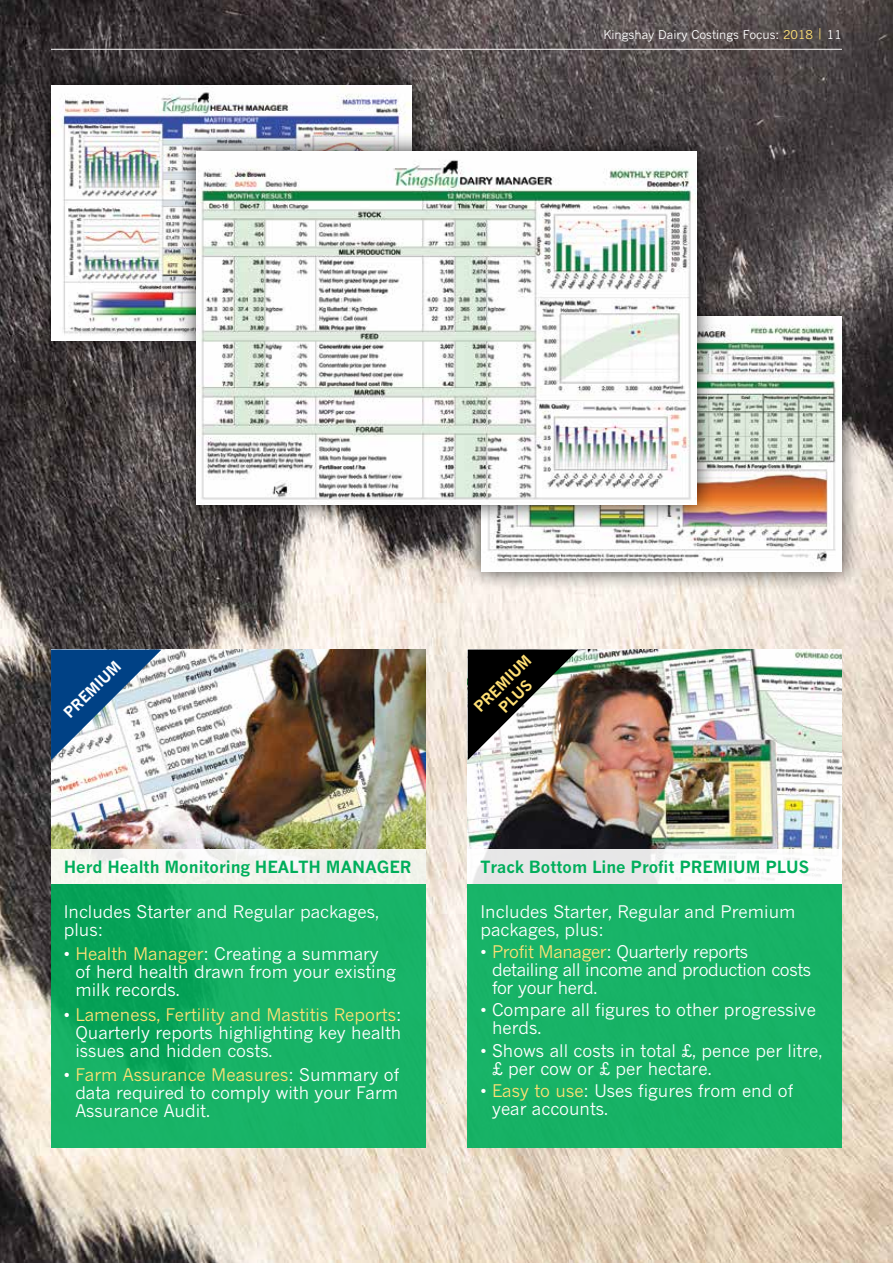
<style>
.page{position:relative;width:893px;height:1263px;background:#fff}
.page>*{position:absolute;margin:0;border:0;box-sizing:border-box;transform-origin:0 0}
.t1{font:17.25px/18px "News Gothic MT Std";color:#fff}
.t2{font:17.25px/18px "News Gothic MT Std";letter-spacing:-.02em;color:#fff}
.t3{font:700 16.5px "News Gothic MT Std";color:#00ae5b}
.t4{font:700 15px/18px "News Gothic MT Std";color:#ffe075;text-align:center}
.t5{font:700 15px "News Gothic MT Std";color:#fff}
.t6{font:12px "News Gothic MT Std";color:#fff}
.s1{color:#ffe075}
</style>
<div class="page">
<img style="left:0;top:0;width:893px;height:1263px">
<div style="left:51px;top:724px;width:374px;height:423px;background:linear-gradient(to right,#0ca75c,#1bb76a)"></div>
<div style="left:468px;top:724px;width:374px;height:423px;background:#18b266"></div>
<img style="left:51px;top:649px;width:374px;height:200px">
<img style="left:468px;top:649px;width:374px;height:200px">
<div style="left:51px;top:849px;width:374px;height:34px;background:linear-gradient(to right,#f7f7f2,#f0f1ec)"></div>
<div style="left:468px;top:849px;width:374px;height:34px;background:linear-gradient(to right,#e4e3e4,#fff)"></div>
<svg style="left:51px;top:649px;width:111px;height:111px"></svg>
<svg style="left:468px;top:649px;width:110px;height:111px;background:#5f5d59"></svg>
<div style="left:461px;top:296px;width:400px;height:295px;background:#000;opacity:.8"></div>
<img style="left:481px;top:316px;width:361px;height:255px">
<div style="left:31px;top:65px;width:400px;height:295px;background:#000;opacity:.8"></div>
<img style="left:51px;top:85px;width:361px;height:255px">
<div style="left:177px;top:132px;width:539px;height:392px;background:#000;opacity:.8"></div>
<img style="left:197px;top:152px;width:499px;height:353px">
<hr style="left:51px;top:49px;width:791px;height:1px;background:#fff">
<p class="t6" style="left:604px;top:27px;width:240px">Kingshay Dairy Costings Focus: <span class="s1">2018 |</span> 11</p>
<p class="t5" style="left:60px;top:709px;width:75px;rotate:-45deg">PREMIUM</p>
<p class="t4" style="left:470px;top:703px;width:75px;rotate:-45deg">PREMIUM<br>PLUS</p>
<p class="t3" style="left:64px;top:857px;width:349px">Herd Health Monitoring HEALTH MANAGER</p>
<p class="t3" style="left:480px;top:857px;width:330px">Track Bottom Line Profit PREMIUM PLUS</p>
<p class="t1" style="left:64px;top:902px;width:316px">Includes Starter and Regular packages, plus:</p>
<p class="t1" style="left:75px;top:945px;width:322px;text-indent:-12px">• <span class="s1">Health Manager</span>: Creating a summary of herd health drawn from your existing milk records.</p>
<p class="t1" style="left:75px;top:1005px;width:328px;text-align:justify;text-indent:-12px">• <span class="s1">Lameness, Fertility and Mastitis Reports</span>:<br>Quarterly reports highlighting key health issues and hidden costs.</p>
<p class="t1" style="left:75px;top:1065px;width:325px;text-align:justify;text-indent:-12px">• <span class="s1">Farm Assurance Measures</span>: Summary of data required to comply with your Farm Assurance Audit.</p>
<p class="t1" style="left:480px;top:902px;width:316px">Includes Starter, Regular and Premium packages, plus:</p>
<p class="t2" style="left:492px;top:942px;width:321px;text-indent:-12px">• <span class="s1">Profit Manager</span>: Quarterly reports detailing all income and production costs for your herd.</p>
<p class="t1" style="left:492px;top:1001px;width:325px;text-indent:-12px">• Compare all figures to other progressive herds.</p>
<p class="t1" style="left:492px;top:1041px;width:332px;text-indent:-12px">• Shows all costs in total £, pence per litre, £ per cow or £ per hectare.</p>
<p class="t1" style="left:492px;top:1081px;width:302px;text-indent:-12px">• <span class="s1">Easy to use</span>: Uses figures from end of year accounts.</p>
</div>
